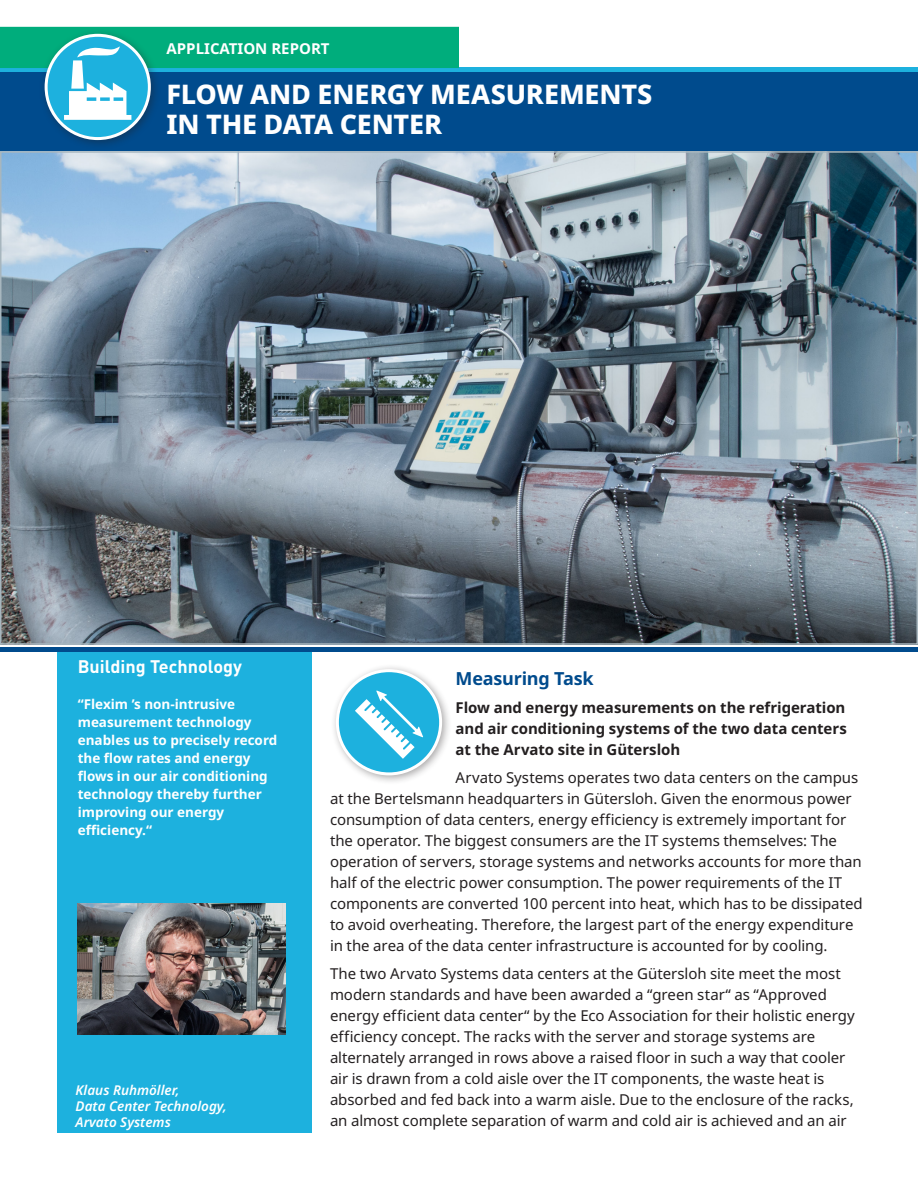
<style>
.page{position:relative;width:918px;height:1188px;background:#fff}
.page>*{position:absolute;margin:0;border:0;box-sizing:border-box;transform-origin:0 0}
.Headline-Reversed-Paragraph_20_20{font:800 27px/30px "Noto Sans";letter-spacing:-.01em;color:#fff}
.t1{font:700 18px "DIN Pro";color:#fff}
.Subhead-Paragraph-Blue_12_15{font:700 18px "Noto Sans";letter-spacing:-.01em;color:#004b8d}
.Body-Paragraph_10_14{font:15px/21px "Noto Sans";letter-spacing:-.005em;color:#231f20}
.Body-Paragraph_10_14-2{font:700 15px/21px "Noto Sans";letter-spacing:-.005em;color:#231f20;text-align:justify}
.Page_Header-Reverse_10_15{font:700 15px "Noto Sans";color:#fff}
.t2{font:700 13.5px/18px "Noto Sans";color:#fff}
.t3{font:italic 600 13.5px/15.8px "Noto Sans";color:#fff}
</style>
<div class="page">
<div style="left:0;top:68px;width:918px;height:85px;background:#004b8d"></div>
<hr style="left:0;top:68px;width:918px;height:4px;background:#1db1de">
<div style="left:57px;top:652px;width:255px;height:481px;background:#1db1de"></div>
<div style="left:39px;top:28px;width:122px;height:122px;background:#231f20;opacity:.4"></div>
<svg style="left:46px;top:35px;width:103px;height:104px"></svg>
<svg style="left:0;top:27px;width:459px;height:93px"></svg>
<div style="left:330px;top:663px;width:122px;height:123px;background:#231f20;opacity:.4"></div>
<div style="left:337px;top:671px;width:104px;height:103px;background:#1db1de;border-radius:50%"></div>
<div style="left:336px;top:669px;width:106px;height:106px;border:3px solid #fff;border-radius:50%"></div>
<svg style="left:355px;top:691px;width:68px;height:68px"></svg>
<hr style="left:0;top:648px;width:918px;height:4px;background:#004b8d">
<img style="left:3px;top:154px;width:912px;height:488px">
<img style="left:78px;top:903px;width:207px;height:132px">
<p class="Page_Header-Reverse_10_15" style="left:166px;top:41px;width:165px">APPLICATION REPORT</p>
<p class="Headline-Reversed-Paragraph_20_20" style="left:166px;top:80px;width:487px">FLOW AND ENERGY MEASUREMENTS<br>IN THE DATA CENTER</p>
<p class="t1" style="left:78px;top:651px;width:166px">Building Technology</p>
<p class="t2" style="left:78px;top:695px;width:201px">“Flexim ’s non-intrusive measurement technology enables us to precisely record the flow rates and energy flows in our air conditioning technology thereby further improving our energy efficiency.“</p>
<p class="t3" style="left:76px;top:1083px;width:153px">Klaus Ruhmöller,<br>Data Center Technology,<br>Arvato Systems</p>
<p class="Subhead-Paragraph-Blue_12_15" style="left:456px;top:669px;width:140px">Measuring Task</p>
<p class="Body-Paragraph_10_14-2" style="left:456px;top:697px;width:393px">Flow and energy measurements on the refrigeration and air conditioning systems of the two data centers at the Arvato site in Gütersloh</p>
<p class="Body-Paragraph_10_14" style="left:330px;top:767px;width:534px;text-indent:126px">Arvato Systems operates two data centers on the campus at the Bertelsmann headquarters in Gütersloh. Given the enormous power consumption of data centers, energy efficiency is extremely important for the operator. The biggest consumers are the IT systems themselves: The operation of servers, storage systems and networks accounts for more than half of the electric power consumption. The power requirements of the IT components are converted 100 percent into heat, which has to be dissipated to avoid overheating. Therefore, the largest part of the energy expenditure in the area of the data center infrastructure is accounted for by cooling.</p>
<p class="Body-Paragraph_10_14" style="left:330px;top:963px;width:526px">The two Arvato Systems data centers at the Gütersloh site meet the most modern standards and have been awarded a “green star“ as “Approved energy efficient data center“ by the Eco Association for their holistic energy efficiency concept. The racks with the server and storage systems are alternately arranged in rows above a raised floor in such a way that cooler air is drawn from a cold aisle over the IT components, the waste heat is absorbed and fed back into a warm aisle. Due to the enclosure of the racks, an almost complete separation of warm and cold air is achieved and an air</p>
</div>
